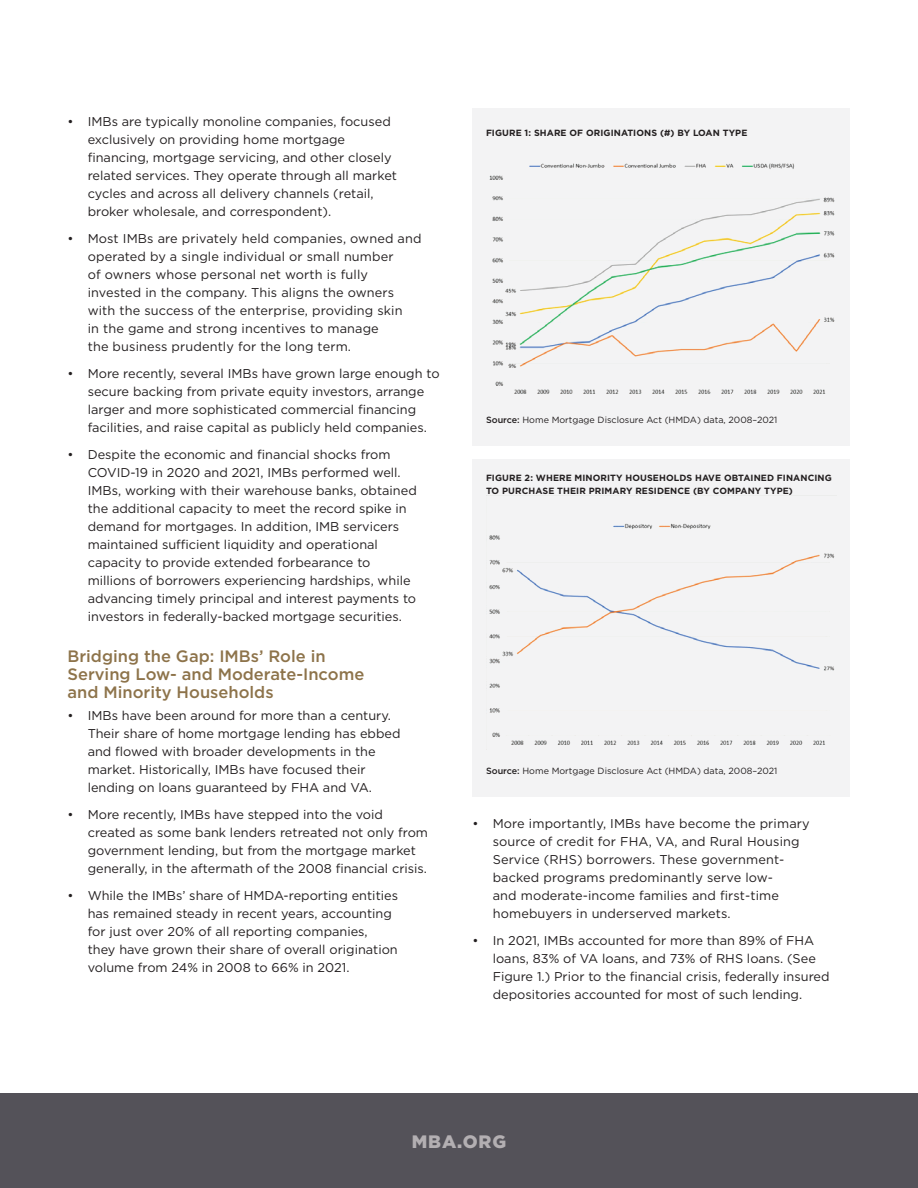
<style>
.page{position:relative;width:918px;height:1188px;background:#fff}
.page>*{position:absolute;margin:0;border:0;box-sizing:border-box;transform-origin:0 0}
.t1{font:900 18px "Gotham";letter-spacing:.05em;color:#b3afb2}
.t2{font:500 16.5px/18px "Gotham";color:#8d734a}
.t3{font:12.75px/18px "Gotham";color:#231f20}
.t4{font:700 9px/13.5px "Gotham";letter-spacing:.01em;color:#231f20}
.t5{font:9px "Gotham";color:#231f20}
.s1{font-weight:500}
</style>
<div class="page">
<div style="left:0;top:1094px;width:918px;height:94px;background:#545259"></div>
<div style="left:472px;top:108px;width:378px;height:338px;background:#f3f3f4"></div>
<img style="left:489px;top:163px;width:346px;height:231px">
<div style="left:472px;top:459px;width:378px;height:337px;background:#f3f3f4"></div>
<img style="left:486px;top:495px;width:349px;height:250px">
<p class="t3" style="left:88px;top:112px;width:311px;text-indent:-20px">• IMBs are typically monoline companies, focused exclusively on providing home mortgage financing, mortgage servicing, and other closely related services. They operate through all market cycles and across all delivery channels (retail, broker wholesale, and correspondent).</p>
<p class="t3" style="left:88px;top:229px;width:335px;text-indent:-20px">• Most IMBs are privately held companies, owned and operated by a single individual or small number<br>of owners whose personal net worth is fully invested in the company. This aligns the owners with the success of the enterprise, providing skin<br>in the game and strong incentives to manage<br>the business prudently for the long term.</p>
<p class="t3" style="left:68px;top:364px;width:374px;text-align:center">• More recently, several IMBs have grown large enough to secure backing from private equity investors, arrange larger and more sophisticated commercial financing facilities, and raise capital as publicly held companies.</p>
<p class="t3" style="left:88px;top:445px;width:331px;text-indent:-20px">• Despite the economic and financial shocks from COVID-19 in 2020 and 2021, IMBs performed well.<br>IMBs, working with their warehouse banks, obtained the additional capacity to meet the record spike in demand for mortgages. In addition, IMB servicers maintained sufficient liquidity and operational capacity to provide extended forbearance to millions of borrowers experiencing hardships, while advancing timely principal and interest payments to investors in federally-backed mortgage securities.</p>
<p class="t2" style="left:68px;top:646px;width:298px">Bridging the Gap: IMBs’ Role in<br>Serving Low- and Moderate-Income and Minority Households</p>
<p class="t3" style="left:88px;top:706px;width:314px;text-indent:-20px">• IMBs have been around for more than a century.<br>Their share of home mortgage lending has ebbed and flowed with broader developments in the market. Historically, IMBs have focused their lending on loans guaranteed by FHA and VA.</p>
<p class="t3" style="left:88px;top:805px;width:342px;text-indent:-20px">• More recently, IMBs have stepped into the void created as some bank lenders retreated not only from government lending, but from the mortgage market generally, in the aftermath of the 2008 financial crisis.</p>
<p class="t3" style="left:88px;top:886px;width:312px;text-indent:-20px">• While the IMBs’ share of HMDA-reporting entities has remained steady in recent years, accounting for just over 20% of all reporting companies, they have grown their share of overall origination volume from 24% in 2008 to 66% in 2021.</p>
<p class="t4" style="left:486px;top:126px;width:263px">FIGURE 1: SHARE OF ORIGINATIONS (#) BY LOAN TYPE</p>
<p class="t5" style="left:486px;top:414px;width:293px"><span class="s1">Source:</span> Home Mortgage Disclosure Act (HMDA) data, 2008–2021</p>
<p class="t4" style="left:486px;top:471px;width:347px">FIGURE 2: WHERE MINORITY HOUSEHOLDS HAVE OBTAINED FINANCING<br>TO PURCHASE THEIR PRIMARY RESIDENCE (BY COMPANY TYPE)</p>
<p class="t5" style="left:486px;top:765px;width:293px"><span class="s1">Source:</span> Home Mortgage Disclosure Act (HMDA) data, 2008–2021</p>
<p class="t3" style="left:493px;top:814px;width:318px;text-indent:-20px">• More importantly, IMBs have become the primary source of credit for FHA, VA, and Rural Housing Service (RHS) borrowers. These government&shy;backed programs predominantly serve low-<br>and moderate-income families and first-time homebuyers in underserved markets.</p>
<p class="t3" style="left:493px;top:931px;width:338px;text-indent:-20px">• In 2021, IMBs accounted for more than 89% of FHA loans, 83% of VA loans, and 73% of RHS loans. (See Figure 1.) Prior to the financial crisis, federally insured depositories accounted for most of such lending.</p>
<h1 class="t1" style="left:412px;top:1129px;width:96px">MBA.ORG</h1>
</div>
